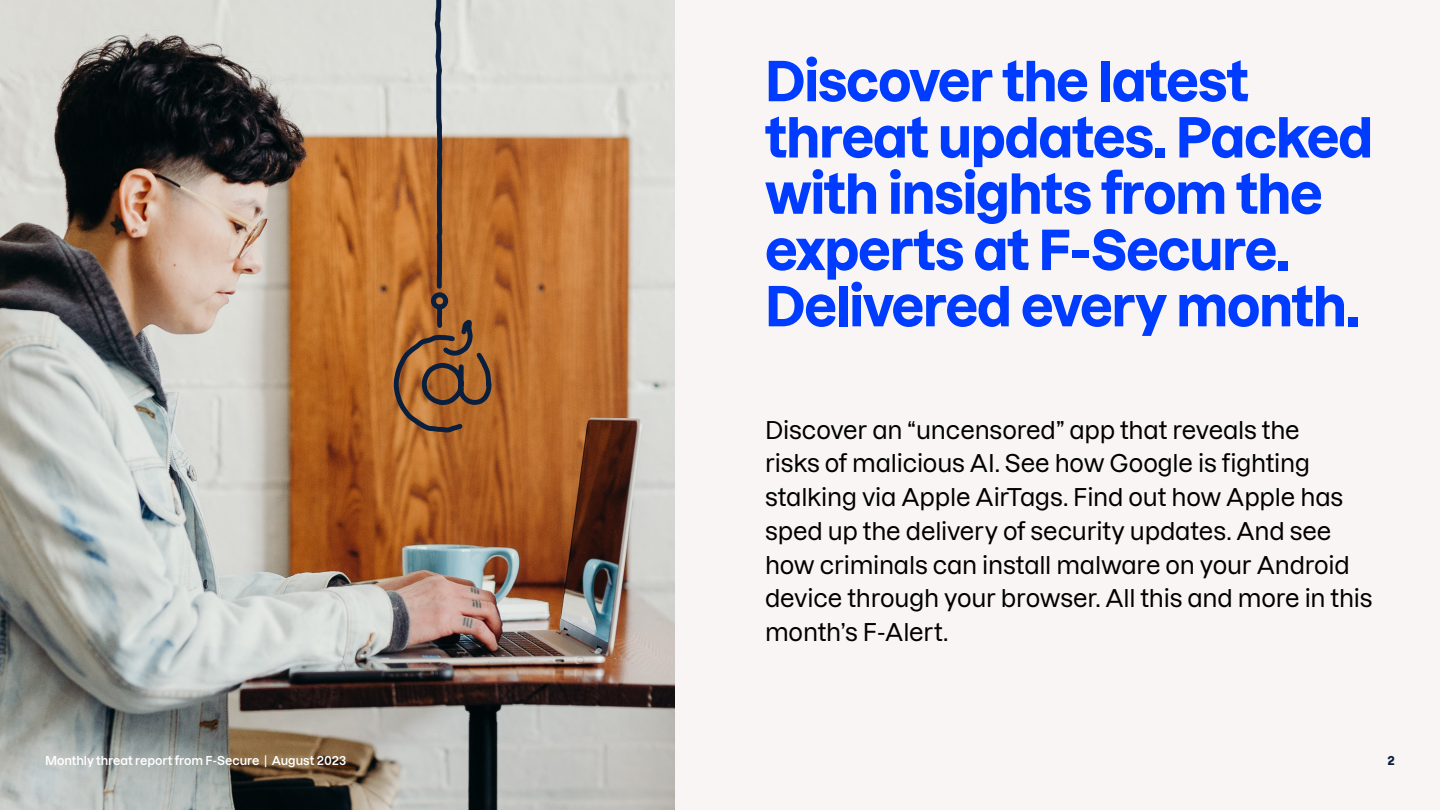
<style>
.page{position:relative;width:1440px;height:810px;background:#faf5f5}
.page>*{position:absolute;margin:0;border:0;box-sizing:border-box;transform-origin:0 0}
.t1{font:700 54px/56.2px "Dazzed";letter-spacing:-.025em;color:#003cff}
.t2{font:500 24px/33.8px "Dazzed";letter-spacing:-.01em;color:#000}
.t3{font:600 12px "Dazzed";letter-spacing:-.005em;color:#fff}
.t4{font:700 12px "Dazzed";color:#0a1e3c}
</style>
<div class="page">
<img style="left:0;top:0;width:675px;height:810px">
<svg style="left:391px;top:0;width:103px;height:436px;background:#b68a63"></svg>
<p class="t3" style="left:45px;top:751px;width:303px">Monthly threat report from F-Secure | August 2023</p>
<h1 class="t1" style="left:765px;top:48px;width:610px">Discover the latest threat updates. Packed with insights from the experts at F-Secure.<br>Delivered every month.</h1>
<p class="t2" style="left:765px;top:410px;width:609px">Discover an “uncensored” app that reveals the<br>risks of malicious AI. See how Google is fighting stalking via Apple AirTags. Find out how Apple has sped up the delivery of security updates. And see how criminals can install malware on your Android device through your browser. All this and more in this month’s F-Alert.</p>
<p class="t4" style="left:1387px;top:751px;width:9px">2</p>
</div>
